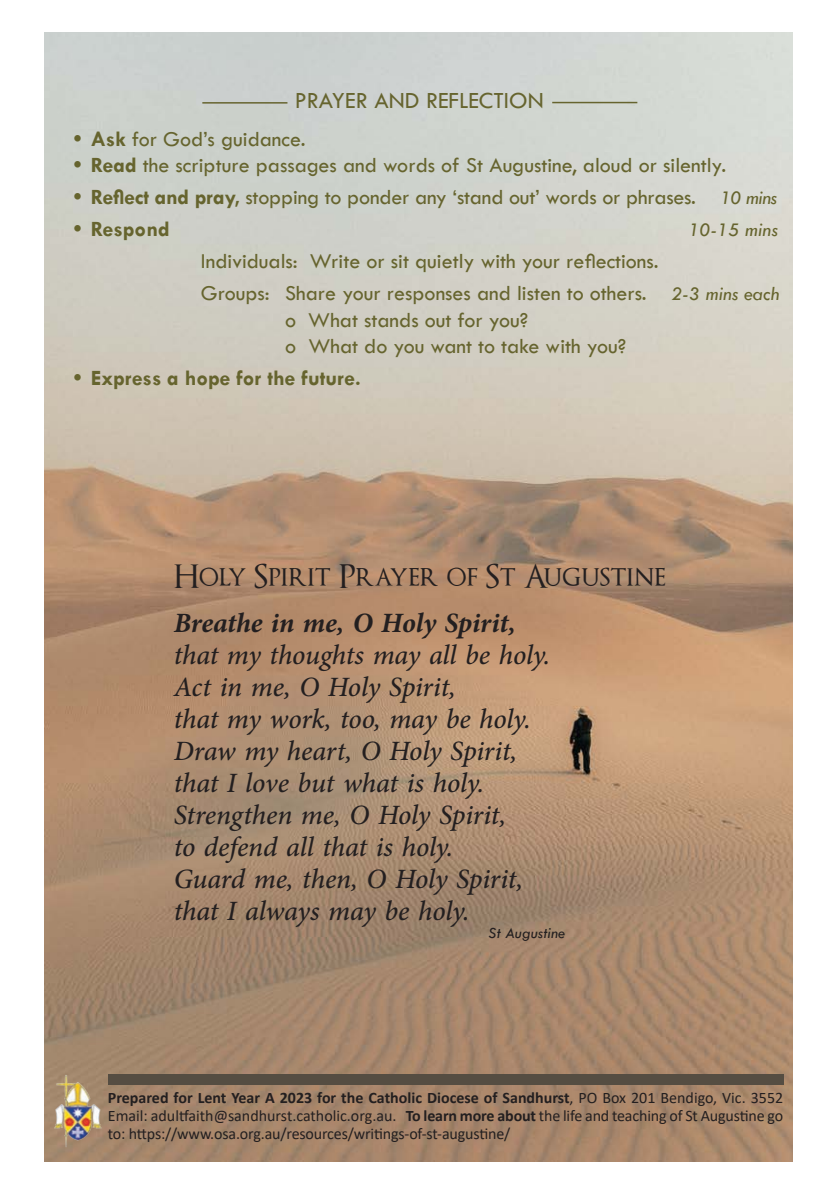
<style>
.page{position:relative;width:840px;height:1191px;background:#fff}
.page>*{position:absolute;margin:0;border:0;box-sizing:border-box;transform-origin:0 0}
.t1{font:32px "Optimus Princeps";color:#231f20}
.t2{font:italic 500 28px "Minion Pro";letter-spacing:-.01em;color:#231f20}
.t3{font:italic 700 28px "Minion Pro";letter-spacing:-.005em;color:#231f20}
.t4{font:24px "Tw Cen";color:#66642e}
.t5{font:22px "Tw Cen";color:#66642e}
.t6{font:700 22px "Tw Cen";color:#66642e}
.t7{font:italic 20px "Tw Cen";color:#66642e}
.t8{font:16px/18px "Calibri";letter-spacing:-.01em;color:#231f20;text-align:justify}
.t9{font:italic 16px "Tw Cen";color:#231f20}
.s1{font-weight:700}
.s2{font-style:italic;font-size:20px}
</style>
<div class="page">
<img style="left:45px;top:32px;width:746px;height:1129px">
<div style="left:108px;top:1074px;width:674px;height:11px;background:#554d42"></div>
<img style="left:47px;top:1068px;width:61px;height:85px">
<hr style="left:202px;top:102px;width:85px;height:2px;background:#66642e">
<hr style="left:552px;top:102px;width:85px;height:1px;background:#66642e">
<p class="t4" style="left:295px;top:86px;width:250px">PRAYER AND REFLECTION</p>
<p class="t5" style="left:74px;top:125px;width:233px"><span class="s1">• Ask</span> for God’s guidance.</p>
<p class="t5" style="left:74px;top:152px;width:653px"><span class="s1">• Read</span> the scripture passages and words of St Augustine, aloud or silently.</p>
<p class="t5" style="left:74px;top:184px;width:704px"><span class="s1">• Reflect and pray,</span> stopping to ponder any ‘stand out’ words or phrases. <span class="s2">10 mins</span></p>
<p class="t6" style="left:74px;top:216px;width:97px">• Respond</p>
<p class="t7" style="left:688px;top:218px;width:91px">10-15 mins</p>
<p class="t5" style="left:201px;top:248px;width:459px">Individuals: Write or sit quietly with your reflections.</p>
<p class="t5" style="left:201px;top:280px;width:580px">Groups: Share your responses and listen to others. <span class="s2">2-3 mins each</span></p>
<p class="t5" style="left:285px;top:306px;width:244px">o What stands out for you?</p>
<p class="t5" style="left:285px;top:333px;width:342px">o What do you want to take with you?</p>
<p class="t6" style="left:74px;top:365px;width:288px">• Express a hope for the future.</p>
<p class="t1" style="left:174px;top:560px;width:493px">Holy Spirit Prayer of St Augustine</p>
<p class="t3" style="left:173px;top:603px;width:343px">Breathe in me, O Holy Spirit,</p>
<p class="t2" style="left:173px;top:636px;width:378px">that my thoughts may all be holy.</p>
<p class="t2" style="left:173px;top:668px;width:283px">Act in me, O Holy Spirit,</p>
<p class="t2" style="left:173px;top:700px;width:358px">that my work, too, may be holy.</p>
<p class="t2" style="left:173px;top:732px;width:345px">Draw my heart, O Holy Spirit,</p>
<p class="t2" style="left:173px;top:764px;width:312px">that I love but what is holy.</p>
<p class="t2" style="left:173px;top:796px;width:334px">Strengthen me, O Holy Spirit,</p>
<p class="t2" style="left:173px;top:828px;width:281px">to defend all that is holy.</p>
<p class="t2" style="left:173px;top:860px;width:351px">Guard me, then, O Holy Spirit,</p>
<p class="t2" style="left:173px;top:892px;width:297px">that I always may be holy.</p>
<p class="t9" style="left:488px;top:923px;width:78px">St Augustine</p>
<p class="t8" style="left:108px;top:1088px;width:676px"><span class="s1">Prepared for Lent Year A 2023 for the Catholic Diocese of Sandhurst</span>, PO Box 201 Bendigo, Vic. 3552<br>Email: adultfaith@sandhurst.catholic.org.au. <span class="s1">To learn more about</span> the life and teaching of St Augustine go to: https://www.osa.org.au/resources/writings-of-st-augustine/</p>
</div>
